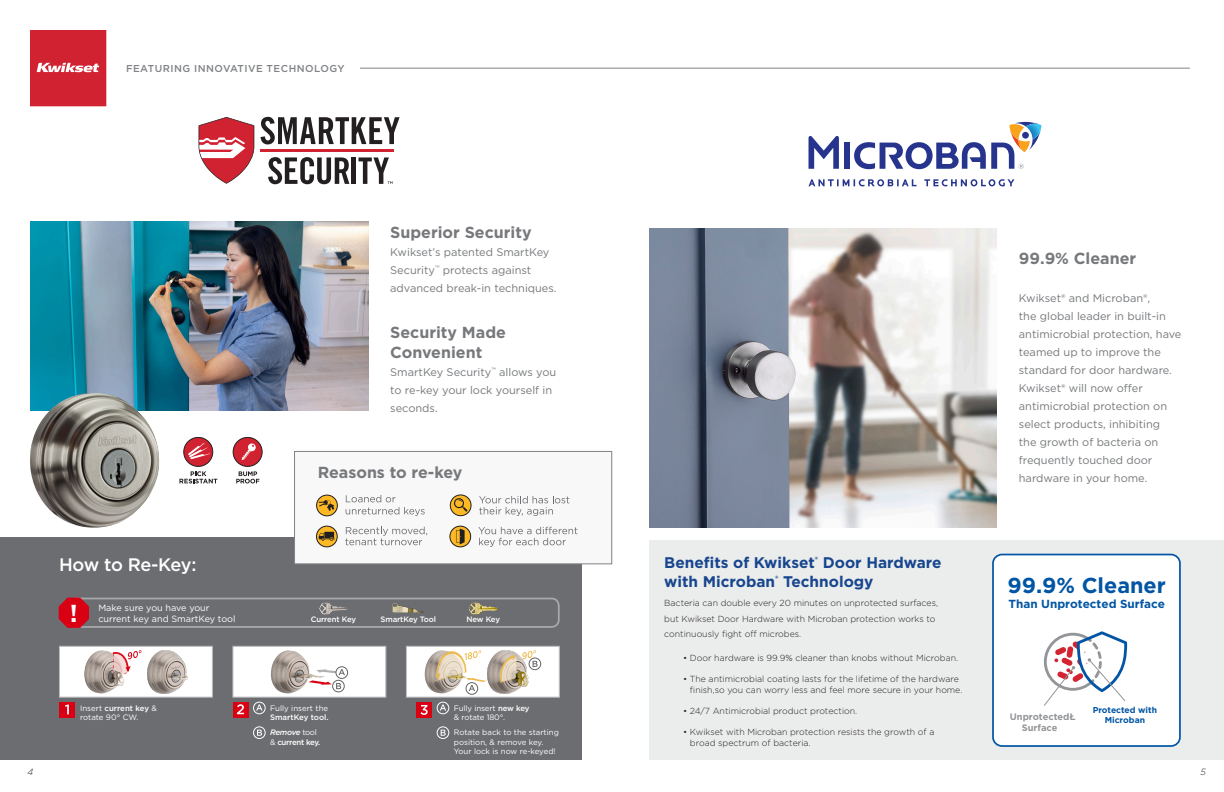
<style>
.page{position:relative;width:1224px;height:792px;background:#fff}
.page>*{position:absolute;margin:0;border:0;box-sizing:border-box;transform-origin:0 0}
.t1{font:700 24.6px "Gotham";color:#fff}
.t2{font:700 21.6px "Gotham";color:#0155a4}
.t3{font:500 18.1px "Gotham";letter-spacing:-.035em;color:#fff}
.t4{font:700 16px/20px "Gotham";color:#76787b}
.t5{font:700 15.4px/18.5px "Gotham";color:#17468e}
.t6{font:700 11.7px "Gotham";color:#0155a4}
.t7{font:11px/18px "Gotham";color:#76787b}
.t8{font:500 10px "Gotham";letter-spacing:.05em;color:#808285}
.t9{font:700 9.4px/11.2px "Gotham";color:#939598}
.t10{font:9.1px "Gotham";color:#fff}
.t11{font:italic 300 9px "Gotham";color:#231f20}
.t12{font:300 8.8px/11px "Gotham";color:#231f20}
.t13{font:700 8.6px/10.3px "Gotham";color:#0155a4;text-align:center}
.t14{font:7.9px/9.4px "Gotham";color:#fff}
.t15{font:500 7.9px/9.4px "Gotham";letter-spacing:-.035em;color:#fff}
.t16{font:500 7.8px "Gotham";letter-spacing:-.015em;color:#fff}
.s1{font-weight:500}
.s2{font-style:italic}
.s3{font-weight:400}
</style>
<div class="page">
<div style="left:0;top:537px;width:581px;height:223px;background:#6c6d70"></div>
<img style="left:31px;top:221px;width:338px;height:189px">
<svg style="left:261px;top:117px;width:139px;height:27px"></svg>
<svg style="left:268px;top:157px;width:81px;height:27px"></svg>
<div style="left:351px;top:157px;width:5px;height:27px;background:#231f20"></div>
<svg style="left:359px;top:157px;width:34px;height:27px"></svg>
<hr style="left:261px;top:150px;width:133px;height:2px;background:#d12231">
<svg style="left:199px;top:117px;width:55px;height:67px"></svg>
<div style="left:294px;top:451px;width:318px;height:113px;background:#f8f8f8;border:1px solid #808285"></div>
<svg style="left:317px;top:495px;width:20px;height:21px"></svg>
<div style="left:316px;top:495px;width:21px;height:21px;border:1px solid #231f20;border-radius:50%"></div>
<svg style="left:319px;top:500px;width:15px;height:11px"></svg>
<svg style="left:346px;top:495px;width:79px;height:21px"></svg>
<svg style="left:316px;top:526px;width:21px;height:21px"></svg>
<div style="left:316px;top:526px;width:21px;height:21px;border:1px solid #231f20;border-radius:50%"></div>
<svg style="left:319px;top:532px;width:16px;height:9px"></svg>
<svg style="left:345px;top:527px;width:82px;height:18px"></svg>
<svg style="left:450px;top:495px;width:21px;height:21px"></svg>
<div style="left:450px;top:495px;width:21px;height:21px;border:1px solid #231f20;border-radius:50%"></div>
<svg style="left:454px;top:498px;width:13px;height:14px"></svg>
<svg style="left:479px;top:496px;width:90px;height:20px"></svg>
<div style="left:450px;top:526px;width:21px;height:21px;background:#fcb825;border-radius:50%"></div>
<div style="left:450px;top:526px;width:21px;height:21px;border:1px solid #231f20;border-radius:50%"></div>
<svg style="left:456px;top:529px;width:9px;height:15px"></svg>
<svg style="left:478px;top:527px;width:99px;height:20px"></svg>
<svg style="left:236px;top:471px;width:23px;height:12px"></svg>
<div style="left:233px;top:437px;width:29px;height:30px;background:#d12231;border:1px solid #231f20;border-radius:50%"></div>
<svg style="left:241px;top:443px;width:15px;height:17px"></svg>
<svg style="left:184px;top:437px;width:29px;height:30px"></svg>
<svg style="left:188px;top:443px;width:22px;height:16px"></svg>
<svg style="left:179px;top:471px;width:38px;height:12px"></svg>
<div style="left:59px;top:646px;width:154px;height:51px;background:#fff;border:1px solid #bcbdc0"></div>
<div style="left:59px;top:702px;width:16px;height:15px;background:#d90014"></div>
<svg style="left:65px;top:705px;width:4px;height:9px"></svg>
<img style="left:84px;top:650px;width:37px;height:44px">
<img style="left:112px;top:671px;width:12px;height:15px">
<svg style="left:113px;top:650px;width:28px;height:29px"></svg>
<img style="left:147px;top:650px;width:41px;height:43px">
<img style="left:30px;top:393px;width:130px;height:135px">
<div style="left:233px;top:646px;width:153px;height:51px;background:#fff;border:1px solid #bcbdc0"></div>
<img style="left:271px;top:650px;width:38px;height:44px">
<div style="left:336px;top:666px;width:12px;height:13px;border:1px solid #626362;border-radius:50%"></div>
<svg style="left:309px;top:669px;width:36px;height:20px"></svg>
<div style="left:332px;top:680px;width:13px;height:12px;border:1px solid #626362;border-radius:50%"></div>
<svg style="left:256px;top:704px;width:7px;height:7px"></svg>
<div style="left:253px;top:702px;width:12px;height:12px;border:1px solid #fff;border-radius:50%"></div>
<svg style="left:257px;top:730px;width:5px;height:6px"></svg>
<div style="left:253px;top:727px;width:12px;height:12px;border:1px solid #fff;border-radius:50%"></div>
<div style="left:233px;top:702px;width:16px;height:15px;background:#d90014"></div>
<svg style="left:237px;top:704px;width:7px;height:10px"></svg>
<div style="left:406px;top:646px;width:154px;height:51px;background:#fff;border:1px solid #bcbdc0"></div>
<svg style="left:440px;top:704px;width:6px;height:7px"></svg>
<div style="left:437px;top:702px;width:12px;height:12px;border:1px solid #fff;border-radius:50%"></div>
<svg style="left:441px;top:730px;width:5px;height:6px"></svg>
<div style="left:437px;top:727px;width:12px;height:12px;border:1px solid #fff;border-radius:50%"></div>
<div style="left:416px;top:702px;width:16px;height:15px;background:#d90014"></div>
<svg style="left:420px;top:705px;width:8px;height:10px"></svg>
<img style="left:425px;top:653px;width:25px;height:41px">
<div style="left:466px;top:682px;width:12px;height:13px;border:1px solid #626362;border-radius:50%"></div>
<svg style="left:435px;top:650px;width:52px;height:41px"></svg>
<img style="left:488px;top:651px;width:39px;height:43px">
<img style="left:515px;top:683px;width:13px;height:3px">
<div style="left:529px;top:658px;width:12px;height:12px;border:1px solid #626362;border-radius:50%"></div>
<svg style="left:500px;top:650px;width:38px;height:33px"></svg>
<div style="left:68px;top:598px;width:492px;height:30px;border:2px solid #a8a9ad;border-radius:7px"></div>
<svg style="left:59px;top:598px;width:30px;height:30px"></svg>
<img style="left:319px;top:603px;width:29px;height:12px">
<img style="left:393px;top:603px;width:31px;height:10px">
<img style="left:469px;top:603px;width:29px;height:12px">
<div style="left:30px;top:30px;width:76px;height:76px;background:#d12231"></div>
<svg style="left:37px;top:63px;width:63px;height:9px"></svg>
<hr style="left:360px;top:68px;width:830px;height:1px;background:#808285">
<div style="left:649px;top:540px;width:575px;height:220px;background:#ebecec"></div>
<div style="left:993px;top:555px;width:187px;height:191px;background:#fff;border-radius:9px"></div>
<div style="left:992px;top:554px;width:189px;height:193px;border:2px solid #0155a4;border-radius:9px"></div>
<svg style="left:1043px;top:631px;width:84px;height:75px"></svg>
<img style="left:649px;top:229px;width:347px;height:299px">
<div style="left:844px;top:143px;width:6px;height:26px;background:#26348e"></div>
<svg style="left:809px;top:136px;width:30px;height:33px"></svg>
<svg style="left:854px;top:122px;width:187px;height:47px"></svg>
<svg style="left:809px;top:179px;width:205px;height:7px"></svg>
<p class="t8" style="left:126px;top:62px;width:220px">FEATURING INNOVATIVE TECHNOLOGY</p>
<p class="t4" style="left:390px;top:222px;width:143px">Superior Security</p>
<p class="t7" style="left:390px;top:243px;width:168px">Kwikset’s patented SmartKey<br>Security<sup>™</sup> protects against advanced break-in techniques.</p>
<p class="t4" style="left:390px;top:322px;width:117px">Security Made<br>Convenient</p>
<p class="t7" style="left:390px;top:363px;width:168px">SmartKey Security<sup>™</sup> allows you to re-key your lock yourself in seconds.</p>
<p class="t3" style="left:59px;top:553px;width:139px">How to Re-Key:</p>
<p class="t4" style="left:318px;top:462px;width:146px">Reasons to re-key</p>
<p class="t10" style="left:98px;top:602px;width:113px">Make sure you have your</p>
<h1 class="t1" style="left:70px;top:597px;width:9px">!</h1>
<p class="t10" style="left:98px;top:613px;width:139px">current key and SmartKey tool</p>
<p class="t16" style="left:311px;top:614px;width:47px">Current Key</p>
<p class="t16" style="left:381px;top:614px;width:57px">SmartKey Tool</p>
<p class="t16" style="left:466px;top:614px;width:35px">New Key</p>
<p class="t14" style="left:80px;top:703px;width:78px">Insert <span class="s1">current key</span> &amp; rotate 90° CW.</p>
<p class="t14" style="left:270px;top:703px;width:60px">Fully insert the<br><span class="s1">SmartKey tool.</span></p>
<p class="t15" style="left:270px;top:728px;width:52px"><span class="s2">Remove</span> <span class="s3">tool &amp;</span> current key.</p>
<p class="t14" style="left:454px;top:703px;width:77px">Fully insert <span class="s1">new key </span>&amp; rotate 180°.</p>
<p class="t14" style="left:454px;top:728px;width:107px">Rotate back to the starting position, &amp; remove key.<br>Your lock is now re-keyed!</p>
<p class="t5" style="left:664px;top:554px;width:279px">Benefits of Kwikset<sup>®</sup> Door Hardware with Microban<sup>®</sup> Technology</p>
<p class="t12" style="left:664px;top:595px;width:275px;line-height:15.4px">Bacteria can double every 20 minutes on unprotected surfaces, but Kwikset Door Hardware with Microban protection works to continuously fight off microbes.</p>
<p class="t12" style="left:683px;top:652px;width:276px">• Door hardware is 99.9% cleaner than knobs without Microban.</p>
<p class="t12" style="left:690px;top:673px;width:274px;text-indent:-7px">• The antimicrobial coating lasts for the lifetime of the hardware finish,so you can worry less and feel more secure in your home.</p>
<p class="t12" style="left:683px;top:705px;width:176px">• 24/7 Antimicrobial product protection.</p>
<p class="t12" style="left:690px;top:726px;width:246px;text-indent:-7px">• Kwikset with Microban protection resists the growth of a broad spectrum of bacteria.</p>
<p class="t4" style="left:1019px;top:248px;width:119px">99.9% Cleaner</p>
<p class="t7" style="left:1019px;top:289px;width:164px">Kwikset® and Microban®,<br>the global leader in built-in antimicrobial protection, have teamed up to improve the standard for door hardware.<br>Kwikset® will now offer antimicrobial protection on select products, inhibiting<br>the growth of bacteria on frequently touched door hardware in your home.</p>
<h2 class="t2" style="left:1008px;top:571px;width:160px">99.9% Cleaner</h2>
<h3 class="t6" style="left:1009px;top:596px;width:158px">Than Unprotected Surface</h3>
<p class="t9" style="left:1022px;top:711px;width:55px;text-indent:-12px">UnprotectedŁ<br>Surface</p>
<p class="t13" style="left:1093px;top:705px;width:66px">Protected with<br>Microban</p>
<p class="t11" style="left:28px;top:766px;width:7px">4</p>
<p class="t11" style="left:1201px;top:766px;width:7px">5</p>
</div>
